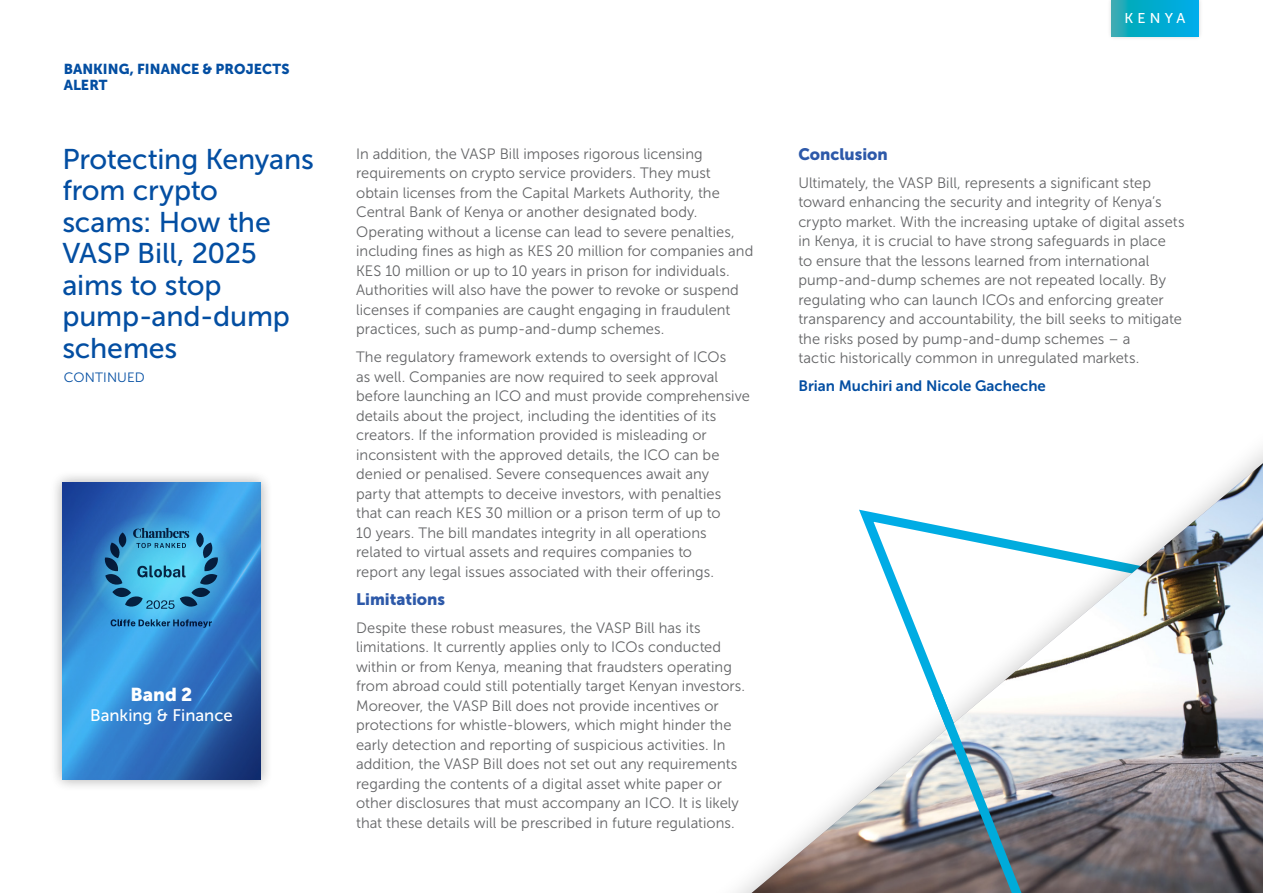
<style>
.page{position:relative;width:1263px;height:893px;background:#fff}
.page>*{position:absolute;margin:0;border:0;box-sizing:border-box;transform-origin:0 0}
.t1{font:28.5px/31.5px "Museo Sans 500";letter-spacing:-.005em;color:#034ea2}
.t2{font:18.6px "Museo Sans 900";color:#fff}
.t3{font:16.65px "Museo Sans 500";color:#fff}
.t4{font:16.5px "Museo Sans 900";color:#2d59a9}
.t5{font:15px/19.5px "Museo Sans 300";letter-spacing:.005em;color:#636466}
.t6{font:15px "Museo Sans 700";color:#034ea2}
.t7{font:14.25px/15.3px "Museo Sans 900";letter-spacing:.005em;color:#034ea2}
.t8{font:14.1px "Museo Sans 500";letter-spacing:.295em;color:#fff}
.t9{font:13.5px "Museo Sans 300";letter-spacing:.01em;color:#034ea2}
</style>
<div class="page">
<img style="left:752px;top:463px;width:511px;height:430px">
<svg style="left:885px;top:694px;width:378px;height:199px;background:#94979c"></svg>
<div style="left:1107px;top:0;width:96px;height:41px;background:#000;opacity:.2"></div>
<svg style="left:1112px;top:0;width:86px;height:36px;background:#07abcd"></svg>
<div style="left:50px;top:471px;width:223px;height:320px;background:#000;opacity:.15"></div>
<svg style="left:62px;top:483px;width:198px;height:296px;background:#3079c4"></svg>
<svg style="left:89px;top:511px;width:144px;height:118px;background:#3b94d6"></svg>
<svg style="left:111px;top:619px;width:101px;height:9px"></svg>
<svg style="left:105px;top:528px;width:113px;height:81px;background:#3e9ac3"></svg>
<p class="t7" style="left:64px;top:62px;width:227px">BANKING, FINANCE &amp; PROJECTS<br>ALERT</p>
<h1 class="t1" style="left:62px;top:143px;width:253px">Protecting Kenyans from crypto scams: How the<br>VASP Bill, 2025 aims to stop pump-and-dump schemes</h1>
<p class="t9" style="left:64px;top:370px;width:82px">CONTINUED</p>
<p class="t2" style="left:131px;top:684px;width:63px">Band 2</p>
<p class="t3" style="left:90px;top:707px;width:144px">Banking &amp; Finance</p>
<p class="t5" style="left:356px;top:144px;width:399px">In addition, the VASP Bill imposes rigorous licensing requirements on crypto service providers. They must obtain licenses from the Capital Markets Authority, the Central Bank of Kenya or another designated body.<br>Operating without a license can lead to severe penalties, including fines as high as KES 20 million for companies and KES 10 million or up to 10 years in prison for individuals.<br>Authorities will also have the power to revoke or suspend licenses if companies are caught engaging in fraudulent practices, such as pump-and-dump schemes.</p>
<p class="t5" style="left:356px;top:347px;width:395px">The regulatory framework extends to oversight of ICOs<br>as well. Companies are now required to seek approval before launching an ICO and must provide comprehensive details about the project, including the identities of its creators. If the information provided is misleading or inconsistent with the approved details, the ICO can be denied or penalised. Severe consequences await any<br>party that attempts to deceive investors, with penalties that can reach KES 30 million or a prison term of up to<br>10 years. The bill mandates integrity in all operations related to virtual assets and requires companies to<br>report any legal issues associated with their offerings.</p>
<p class="t4" style="left:356px;top:590px;width:91px">Limitations</p>
<p class="t5" style="left:356px;top:618px;width:391px">Despite these robust measures, the VASP Bill has its limitations. It currently applies only to ICOs conducted within or from Kenya, meaning that fraudsters operating from abroad could still potentially target Kenyan investors.<br>Moreover, the VASP Bill does not provide incentives or protections for whistle-blowers, which might hinder the early detection and reporting of suspicious activities. In addition, the VASP Bill does not set out any requirements regarding the contents of a digital asset white paper or other disclosures that must accompany an ICO. It is likely that these details will be prescribed in future regulations.</p>
<p class="t8" style="left:1124px;top:11px;width:63px">KENYA</p>
<p class="t4" style="left:798px;top:145px;width:91px">Conclusion</p>
<p class="t5" style="left:798px;top:173px;width:388px">Ultimately, the VASP Bill, represents a significant step toward enhancing the security and integrity of Kenya’s crypto market. With the increasing uptake of digital assets in Kenya, it is crucial to have strong safeguards in place<br>to ensure that the lessons learned from international pump-and-dump schemes are not repeated locally. By regulating who can launch ICOs and enforcing greater transparency and accountability, the bill seeks to mitigate the risks posed by pump-and-dump schemes – a<br>tactic historically common in unregulated markets.</p>
<p class="t6" style="left:798px;top:378px;width:249px">Brian Muchiri and Nicole Gacheche</p>
</div>
